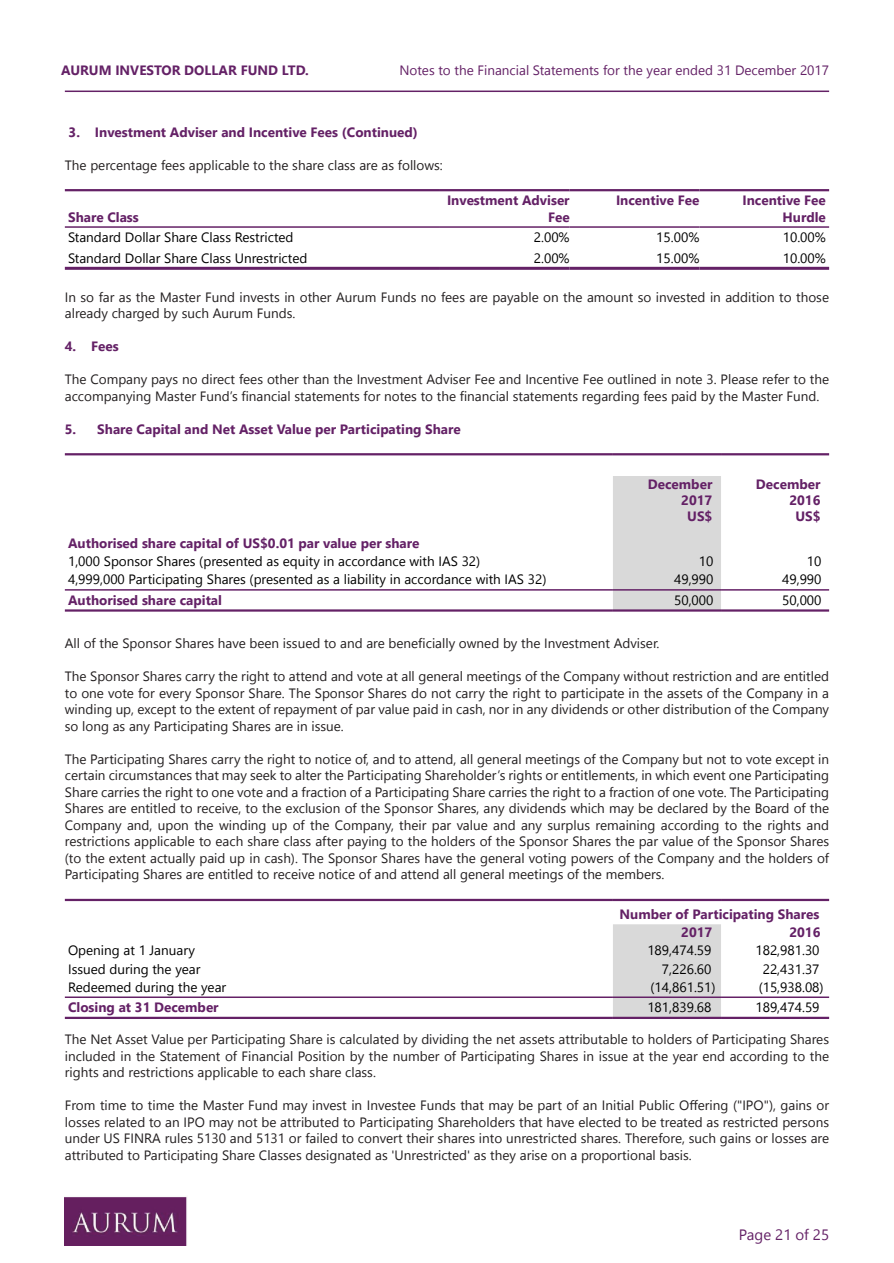
<style>
.page{position:relative;width:894px;height:1263px;background:#fff}
.page>*{position:absolute;margin:0;border:0;box-sizing:border-box;transform-origin:0 0}
.t1{font:15px "Segoe UI";color:#642166}
.BodyText{font:13.5px/16.5px "Segoe UI";color:#231f20;text-align:justify}
.ID0EGKAI{font:13.5px "Segoe UI";color:#000}
.ID0E5GAI{font:700 13.5px "Segoe UI";color:#642166}
.ID0E6JBI{font:13.5px "Segoe UI";color:#000}
.ShareCapitalAndNetAs{font:700 13.5px "Segoe UI";color:#642166}
.ID0EXCBG{font:13.5px "Segoe UI";color:#000}
.t2{font:13.5px "Segoe UI";color:#642166}
.ID0EZ4AG{font:700 13.5px/16.2px "Segoe UI";color:#642166;text-align:right}
.InvestmentAdviserAnd{font:700 13.5px "Segoe UI";color:#642166}
.ID0E5DBG{font:13.5px "Segoe UI";color:#000}
.ID0EK6BG{font:700 13.5px/16.2px "Segoe UI";color:#642166;text-align:right}
.ID0EHLAI{font:13.5px "Segoe UI";color:#000}
.ID0E5DBI{font:700 13.5px "Segoe UI";color:#642166}
.ID0EH3AG{font:700 13.5px "Segoe UI";color:#642166}
.Fees{font:700 13.5px "Segoe UI";color:#642166}
</style>
<div class="page">
<hr style="left:65px;top:91px;width:763px;height:1px;background:#642166">
<img style="left:65px;top:1197px;width:122px;height:48px">
<hr style="left:65px;top:189px;width:375px;height:2px;background:#642166">
<hr style="left:65px;top:226px;width:375px;height:2px;background:#642166">
<hr style="left:440px;top:189px;width:129px;height:2px;background:#642166">
<hr style="left:440px;top:226px;width:129px;height:2px;background:#642166">
<hr style="left:569px;top:189px;width:130px;height:2px;background:#642166">
<hr style="left:569px;top:226px;width:130px;height:2px;background:#642166">
<hr style="left:699px;top:189px;width:129px;height:2px;background:#642166">
<hr style="left:699px;top:226px;width:129px;height:2px;background:#642166">
<hr style="left:65px;top:267px;width:375px;height:3px;background:#642166">
<hr style="left:440px;top:267px;width:129px;height:3px;background:#642166">
<hr style="left:569px;top:267px;width:130px;height:3px;background:#642166">
<hr style="left:699px;top:267px;width:129px;height:3px;background:#642166">
<svg style="left:65px;top:455px;width:763px;height:154px"></svg>
<hr style="left:65px;top:453px;width:547px;height:2px;background:#642166">
<hr style="left:612px;top:453px;width:108px;height:2px;background:#642166">
<hr style="left:720px;top:453px;width:108px;height:2px;background:#642166">
<hr style="left:65px;top:589px;width:547px;height:1px;background:#642166">
<hr style="left:65px;top:609px;width:547px;height:2px;background:#642166">
<hr style="left:612px;top:589px;width:108px;height:1px;background:#642166">
<hr style="left:612px;top:609px;width:108px;height:2px;background:#642166">
<hr style="left:720px;top:589px;width:108px;height:1px;background:#642166">
<hr style="left:720px;top:609px;width:108px;height:2px;background:#642166">
<svg style="left:65px;top:901px;width:763px;height:115px"></svg>
<hr style="left:65px;top:899px;width:547px;height:2px;background:#642166">
<hr style="left:612px;top:899px;width:108px;height:2px;background:#642166">
<hr style="left:720px;top:899px;width:108px;height:2px;background:#642166">
<hr style="left:65px;top:996px;width:547px;height:2px;background:#642166">
<hr style="left:65px;top:1016px;width:547px;height:3px;background:#642166">
<hr style="left:612px;top:996px;width:108px;height:2px;background:#642166">
<hr style="left:612px;top:1016px;width:108px;height:3px;background:#642166">
<hr style="left:720px;top:996px;width:108px;height:2px;background:#642166">
<hr style="left:720px;top:1016px;width:108px;height:3px;background:#642166">
<p class="ShareCapitalAndNetAs" style="left:61px;top:59px;width:249px">AURUM INVESTOR DOLLAR FUND LTD.</p>
<p class="t2" style="left:399px;top:59px;width:431px">Notes to the Financial Statements for the year ended 31 December 2017</p>
<p class="InvestmentAdviserAnd" style="left:69px;top:121px;width:350px">3. Investment Adviser and Incentive Fees (Continued)</p>
<p class="BodyText" style="left:65px;top:156px;width:379px">The percentage fees applicable to the share class are as follows:</p>
<p class="ID0EH3AG" style="left:68px;top:206px;width:72px">Share Class</p>
<p class="ID0EZ4AG" style="left:447px;top:192px;width:124px">Investment Adviser<br>Fee</p>
<p class="ID0EZ4AG" style="left:615px;top:192px;width:85px">Incentive Fee</p>
<p class="ID0EZ4AG" style="left:742px;top:192px;width:85px">Incentive Fee<br>Hurdle</p>
<p class="ID0EXCBG" style="left:68px;top:227px;width:227px">Standard Dollar Share Class Restricted</p>
<p class="ID0E5DBG" style="left:533px;top:227px;width:37px">2.00%</p>
<p class="ID0E5DBG" style="left:656px;top:227px;width:45px">15.00%</p>
<p class="ID0E5DBG" style="left:782px;top:227px;width:45px">10.00%</p>
<p class="ID0EXCBG" style="left:68px;top:247px;width:241px">Standard Dollar Share Class Unrestricted</p>
<p class="ID0E5DBG" style="left:533px;top:247px;width:37px">2.00%</p>
<p class="ID0E5DBG" style="left:656px;top:247px;width:45px">15.00%</p>
<p class="ID0E5DBG" style="left:782px;top:247px;width:45px">10.00%</p>
<p class="BodyText" style="left:65px;top:288px;width:765px">In so far as the Master Fund invests in other Aurum Funds no fees are payable on the amount so invested in addition to those already charged by such Aurum Funds.</p>
<p class="Fees" style="left:65px;top:335px;width:55px">4. Fees</p>
<p class="BodyText" style="left:65px;top:371px;width:765px">The Company pays no direct fees other than the Investment Adviser Fee and Incentive Fee outlined in note 3. Please refer to the accompanying Master Fund’s financial statements for notes to the financial statements regarding fees paid by the Master Fund.</p>
<p class="ShareCapitalAndNetAs" style="left:65px;top:418px;width:397px">5. Share Capital and Net Asset Value per Participating Share</p>
<p class="ID0EK6BG" style="left:647px;top:476px;width:66px">December<br>2017<br>US$</p>
<p class="ID0EK6BG" style="left:755px;top:476px;width:66px">December<br>2016<br>US$</p>
<p class="ID0E5GAI" style="left:68px;top:532px;width:353px">Authorised share capital of US$0.01 par value per share</p>
<p class="ID0EGKAI" style="left:68px;top:550px;width:413px">1,000 Sponsor Shares (presented as equity in accordance with IAS 32)</p>
<p class="ID0EHLAI" style="left:698px;top:550px;width:16px">10</p>
<p class="ID0EHLAI" style="left:806px;top:550px;width:16px">10</p>
<p class="ID0EGKAI" style="left:68px;top:569px;width:479px">4,999,000 Participating Shares (presented as a liability in accordance with IAS 32)</p>
<p class="ID0EHLAI" style="left:673px;top:569px;width:41px">49,990</p>
<p class="ID0EHLAI" style="left:781px;top:569px;width:41px">49,990</p>
<p class="ID0E5GAI" style="left:68px;top:589px;width:155px">Authorised share capital</p>
<p class="ID0EHLAI" style="left:673px;top:589px;width:41px">50,000</p>
<p class="ID0EHLAI" style="left:781px;top:589px;width:41px">50,000</p>
<p class="BodyText" style="left:65px;top:635px;width:596px">All of the Sponsor Shares have been issued to and are beneficially owned by the Investment Adviser.</p>
<p class="BodyText" style="left:65px;top:668px;width:765px">The Sponsor Shares carry the right to attend and vote at all general meetings of the Company without restriction and are entitled to one vote for every Sponsor Share. The Sponsor Shares do not carry the right to participate in the assets of the Company in a winding up, except to the extent of repayment of par value paid in cash, nor in any dividends or other distribution of the Company so long as any Participating Shares are in issue.</p>
<p class="BodyText" style="left:65px;top:750px;width:765px">The Participating Shares carry the right to notice of, and to attend, all general meetings of the Company but not to vote except in certain circumstances that may seek to alter the Participating Shareholder’s rights or entitlements, in which event one Participating Share carries the right to one vote and a fraction of a Participating Share carries the right to a fraction of one vote. The Participating Shares are entitled to receive, to the exclusion of the Sponsor Shares, any dividends which may be declared by the Board of the Company and, upon the winding up of the Company, their par value and any surplus remaining according to the rights and restrictions applicable to each share class after paying to the holders of the Sponsor Shares the par value of the Sponsor Shares (to the extent actually paid up in cash). The Sponsor Shares have the general voting powers of the Company and the holders of Participating Shares are entitled to receive notice of and attend all general meetings of the members.</p>
<p class="ID0E5DBI" style="left:619px;top:903px;width:201px">Number of Participating Shares</p>
<p class="ID0EZ4AG" style="left:681px;top:924px;width:33px">2017</p>
<p class="ID0EZ4AG" style="left:789px;top:924px;width:33px">2016</p>
<p class="ID0EGKAI" style="left:68px;top:939px;width:128px">Opening at 1 January</p>
<p class="ID0E6JBI" style="left:647px;top:939px;width:66px">189,474.59</p>
<p class="ID0E6JBI" style="left:755px;top:939px;width:66px">182,981.30</p>
<p class="ID0EGKAI" style="left:68px;top:958px;width:134px">Issued during the year</p>
<p class="ID0E6JBI" style="left:661px;top:958px;width:51px">7,226.60</p>
<p class="ID0E6JBI" style="left:762px;top:958px;width:58px">22,431.37</p>
<p class="ID0EGKAI" style="left:68px;top:976px;width:160px">Redeemed during the year</p>
<p class="ID0E6JBI" style="left:650px;top:976px;width:66px">(14,861.51)</p>
<p class="ID0E6JBI" style="left:758px;top:976px;width:66px">(15,938.08)</p>
<p class="ID0E5GAI" style="left:68px;top:996px;width:152px">Closing at 31 December</p>
<p class="ID0E6JBI" style="left:647px;top:996px;width:66px">181,839.68</p>
<p class="ID0E6JBI" style="left:755px;top:996px;width:66px">189,474.59</p>
<p class="BodyText" style="left:65px;top:1031px;width:765px">The Net Asset Value per Participating Share is calculated by dividing the net assets attributable to holders of Participating Shares included in the Statement of Financial Position by the number of Participating Shares in issue at the year end according to the rights and restrictions applicable to each share class.</p>
<p class="BodyText" style="left:65px;top:1097px;width:765px">From time to time the Master Fund may invest in Investee Funds that may be part of an Initial Public Offering ("IPO"), gains or losses related to an IPO may not be attributed to Participating Shareholders that have elected to be treated as restricted persons under US FINRA rules 5130 and 5131 or failed to convert their shares into unrestricted shares. Therefore, such gains or losses are attributed to Participating Share Classes designated as 'Unrestricted' as they arise on a proportional basis.</p>
<p class="t1" style="left:738px;top:1222px;width:92px">Page 21 of 25</p>
</div>
